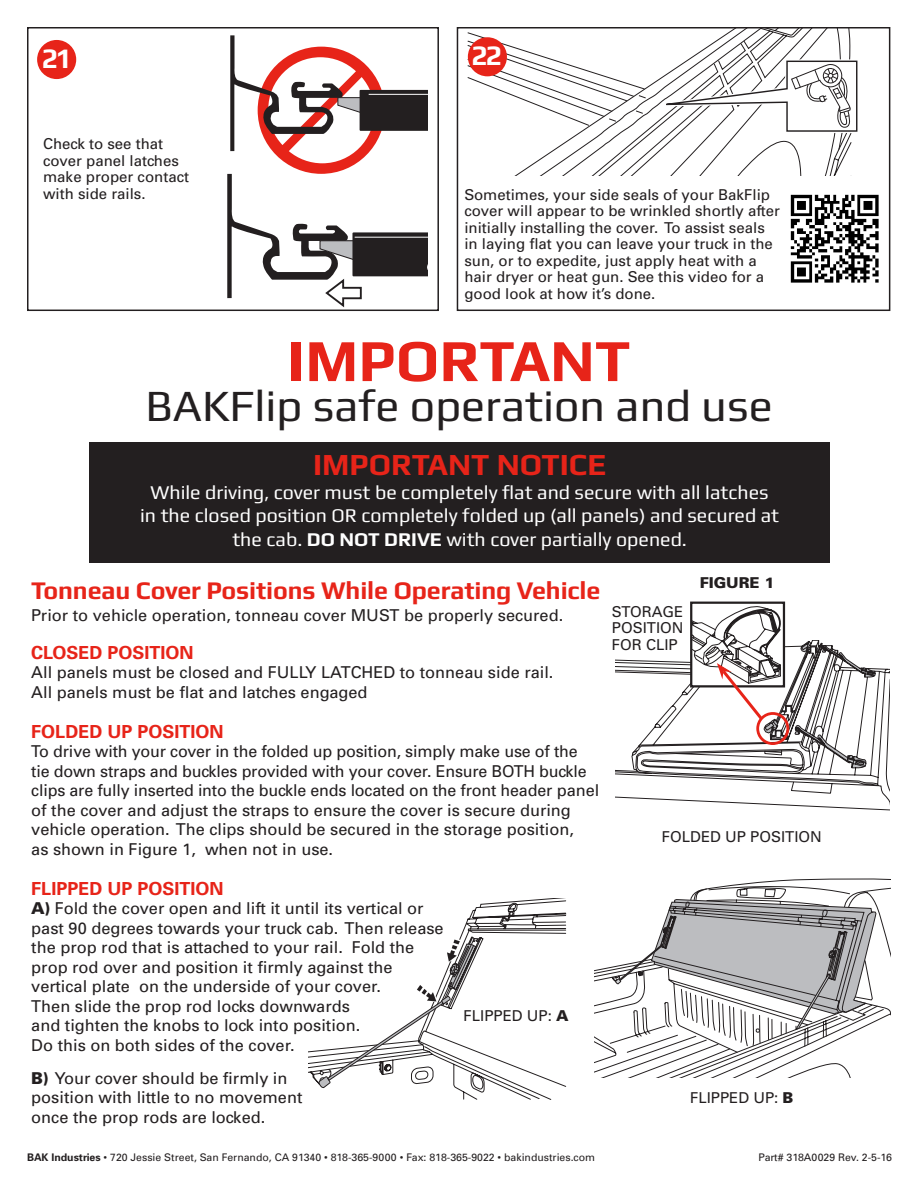
<style>
.page{position:relative;width:918px;height:1188px;background:#fff}
.page>*{position:absolute;margin:0;border:0;box-sizing:border-box;transform-origin:0 0}
.t1{font:700 59.7px "Play";color:#e72419}
.t2{font:44.85px "Play";color:#231f20}
.t3{font:700 30.75px "Play";color:#e72419}
.t4{font:700 28.35px "Play";color:#fff}
.t5{font:700 25.5px "Play";letter-spacing:-.005em;color:#e72419}
.t6{font:19.65px/23.5px "Play";color:#fff;text-align:center}
.t7{font:700 18px "Univers";color:#e72419}
.t8{font:16.35px/19.5px "Univers";color:#231f20}
.t9{font:15px/16.5px "Univers";color:#231f20}
.t10{font:900 15px "Univers";color:#231f20}
.t11{font:10.5px "Univers";color:#231f20}
.s1{font-weight:700}
.s2{font-weight:900}
</style>
<div class="page">
<svg style="left:508px;top:30px;width:350px;height:146px"></svg>
<svg style="left:594px;top:879px;width:296px;height:198px"></svg>
<svg style="left:604px;top:880px;width:280px;height:197px"></svg>
<svg style="left:308px;top:898px;width:258px;height:201px"></svg>
<svg style="left:318px;top:937px;width:158px;height:152px"></svg>
<svg style="left:227px;top:35px;width:201px;height:273px"></svg>
<hr style="left:355px;top:237px;width:73px;height:1px;background:#fff">
<svg style="left:616px;top:640px;width:274px;height:170px"></svg>
<div style="left:691px;top:603px;width:93px;height:83px;background:#fff"></div>
<div style="left:690px;top:602px;width:95px;height:85px;border:2px solid #231f20"></div>
<div style="left:756px;top:712px;width:33px;height:33px;border:3px solid #e72419;border-radius:50%"></div>
<svg style="left:691px;top:607px;width:90px;height:126px"></svg>
<div style="left:89px;top:442px;width:741px;height:121px;background:#231f20"></div>
<img style="left:790px;top:194px;width:89px;height:89px">
<div style="left:37px;top:40px;width:39px;height:39px;background:#e72419;border-radius:50%"></div>
<div style="left:468px;top:37px;width:39px;height:39px;background:#e72419;border-radius:50%"></div>
<div style="left:457px;top:27px;width:433px;height:284px;border:2px solid #231f20"></div>
<div style="left:27px;top:27px;width:412px;height:284px;border:2px solid #231f20"></div>
<p class="t4" style="left:42px;top:42px;width:32px">21</p>
<p class="t4" style="left:471px;top:39px;width:32px">22</p>
<p class="t9" style="left:43px;top:135px;width:148px">Check to see that cover panel latches make proper contact with side rails.</p>
<p class="t9" style="left:464px;top:186px;width:317px">Sometimes, your side seals of your BakFlip cover will appear to be wrinkled shortly after initially installing the cover. To assist seals in laying flat you can leave your truck in the sun, or to expedite, just apply heat with a hair dryer or heat gun. See this video for a good look at how it’s done.</p>
<p class="t1" style="left:288px;top:325px;width:344px">IMPORTANT</p>
<p class="t2" style="left:145px;top:379px;width:629px">BAKFlip safe operation and use</p>
<p class="t3" style="left:313px;top:447px;width:294px">IMPORTANT NOTICE</p>
<p class="t6" style="left:140px;top:480px;width:640px">While driving, cover must be completely flat and secure with all latches in the closed position OR completely folded up (all panels) and secured at the cab. <span class="s1">DO NOT DRIVE</span> with cover partially opened.</p>
<p class="t5" style="left:31px;top:575px;width:571px">Tonneau Cover Positions While Operating Vehicle</p>
<p class="t8" style="left:31px;top:606px;width:533px">Prior to vehicle operation, tonneau cover MUST be properly secured.</p>
<p class="t7" style="left:31px;top:641px;width:164px">CLOSED POSITION</p>
<p class="t8" style="left:31px;top:663px;width:524px">All panels must be closed and FULLY LATCHED to tonneau side rail.<br>All panels must be flat and latches engaged</p>
<p class="t7" style="left:31px;top:720px;width:194px">FOLDED UP POSITION</p>
<p class="t8" style="left:31px;top:742px;width:570px">To drive with your cover in the folded up position, simply make use of the tie down straps and buckles provided with your cover. Ensure BOTH buckle clips are fully inserted into the buckle ends located on the front header panel of the cover and adjust the straps to ensure the cover is secure during vehicle operation. The clips should be secured in the storage position,<br>as shown in Figure 1, when not in use.</p>
<p class="t7" style="left:31px;top:877px;width:194px">FLIPPED UP POSITION</p>
<p class="t8" style="left:31px;top:899px;width:414px"><span class="s2">A)</span> Fold the cover open and lift it until its vertical or past 90 degrees towards your truck cab. Then release the prop rod that is attached to your rail. Fold the prop rod over and position it firmly against the vertical plate on the underside of your cover.<br>Then slide the prop rod locks downwards<br>and tighten the knobs to lock into position.<br>Do this on both sides of the cover.</p>
<p class="t8" style="left:31px;top:1068px;width:273px"><span class="s2">B)</span> Your cover should be firmly in position with little to no movement once the prop rods are locked.</p>
<p class="t10" style="left:700px;top:573px;width:76px">FIGURE 1</p>
<p class="t9" style="left:612px;top:603px;width:73px;text-align:justify">STORAGE POSITION FOR CLIP</p>
<p class="t9" style="left:662px;top:828px;width:162px">FOLDED UP POSITION</p>
<p class="t9" style="left:464px;top:1008px;width:107px">FLIPPED UP: <span class="s2">A</span></p>
<p class="t9" style="left:690px;top:1089px;width:105px">FLIPPED UP: <span class="s2">B</span></p>
<p class="t11" style="left:27px;top:1151px;width:570px"><span class="s1">BAK Industries</span> • 720 Jessie Street, San Fernando, CA 91340 • 818-365-9000 • Fax: 818-365-9022 • bakindustries.com</p>
<p class="t11" style="left:759px;top:1151px;width:135px">Part# 318A0029 Rev. 2-5-16</p>
</div>
